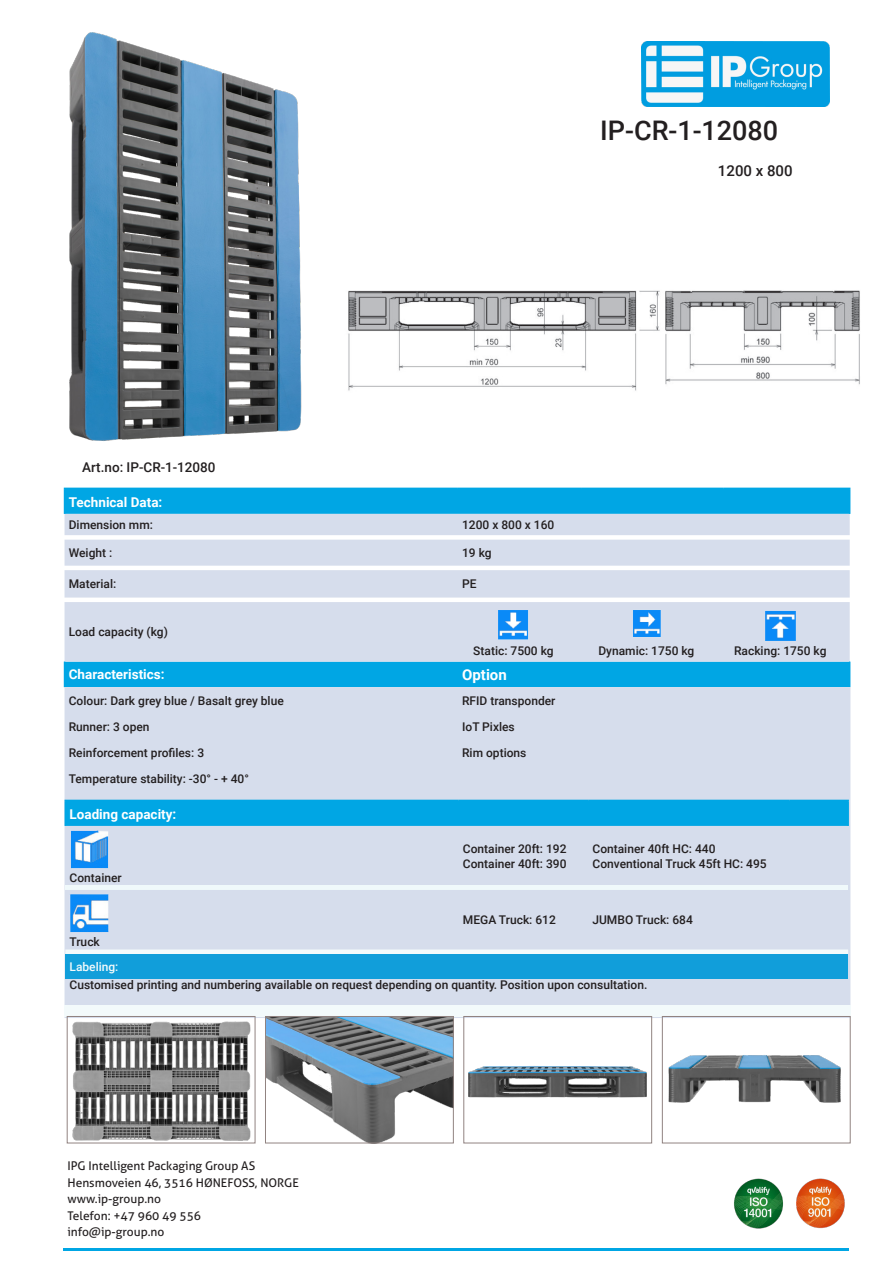
<style>
.page{position:relative;width:893px;height:1263px;background:#fff}
.page>*{position:absolute;margin:0;border:0;box-sizing:border-box;transform-origin:0 0}
.t1{font:500 27px "Roboto";color:#231f20}
.t2{font:500 15px "Roboto";color:#231f20}
.t3{font:700 15px "Roboto";color:#fff}
.t4{font:700 13.5px "Roboto";color:#fff}
.t5{font:500 13.5px "Roboto";color:#231f20}
.t6{font:500 12px "Roboto";color:#231f20}
.t7{font:12px "Aller";color:#231f20}
.t8{font:500 12px "Roboto";color:#f3fafb}
</style>
<div class="page">
<hr style="left:64px;top:1248px;width:785px;height:3px;background:#00a6e4">
<img style="left:734px;top:1178px;width:111px;height:51px">
<div style="left:65px;top:662px;width:784px;height:25px;background:#00a6e4"></div>
<div style="left:65px;top:602px;width:785px;height:60px;background:#d6ddec"></div>
<hr style="left:64px;top:488px;width:394px;height:1px;background:#00a6e4">
<hr style="left:458px;top:488px;width:124px;height:1px;background:#00a6e4">
<hr style="left:582px;top:488px;width:142px;height:1px;background:#00a6e4">
<hr style="left:724px;top:488px;width:126px;height:1px;background:#00a6e4">
<svg style="left:64px;top:489px;width:786px;height:109px;background:#a8d3eb"></svg>
<svg style="left:64px;top:662px;width:1px;height:25px"></svg>
<svg style="left:849px;top:662px;width:1px;height:25px"></svg>
<img style="left:497px;top:608px;width:33px;height:32px">
<img style="left:630px;top:608px;width:33px;height:31px">
<img style="left:764px;top:608px;width:33px;height:32px">
<div style="left:65px;top:687px;width:785px;height:331px;background:#d6ddec"></div>
<div style="left:65px;top:826px;width:783px;height:59px;background:#d6ddec"></div>
<div style="left:65px;top:885px;width:783px;height:5px;background:#f0f9fb"></div>
<svg style="left:65px;top:890px;width:783px;height:64px;background:#d8dfed"></svg>
<div style="left:65px;top:954px;width:783px;height:25px;background:#119eda"></div>
<div style="left:65px;top:979px;width:783px;height:30px;background:#d6ddec"></div>
<div style="left:65px;top:800px;width:782px;height:26px;background:#00a6e4"></div>
<hr style="left:459px;top:800px;width:129px;height:1px;background:#00a6e4">
<hr style="left:588px;top:800px;width:202px;height:1px;background:#00a6e4">
<hr style="left:790px;top:800px;width:59px;height:1px;background:#00a6e4">
<hr style="left:847px;top:801px;width:2px;height:25px;background:#00a6e4">
<img style="left:70px;top:829px;width:39px;height:41px">
<img style="left:70px;top:893px;width:39px;height:41px">
<img style="left:641px;top:41px;width:188px;height:66px">
<img style="left:69px;top:32px;width:233px;height:409px">
<img style="left:348px;top:290px;width:512px;height:101px">
<div style="left:64px;top:1005px;width:786px;height:11px;background:#f3fafb"></div>
<img style="left:72px;top:1021px;width:179px;height:120px">
<div style="left:67px;top:1016px;width:188px;height:127px;border:1px solid #918381"></div>
<img style="left:267px;top:1018px;width:185px;height:123px">
<div style="left:265px;top:1016px;width:189px;height:127px;border:1px solid #918381"></div>
<img style="left:468px;top:1066px;width:179px;height:32px">
<div style="left:463px;top:1016px;width:189px;height:127px;border:1px solid #918381"></div>
<img style="left:668px;top:1055px;width:173px;height:48px">
<div style="left:662px;top:1016px;width:189px;height:127px;border:1px solid #918381"></div>
<p class="t5" style="left:82px;top:457px;width:135px">Art.no: IP-CR-1-12080</p>
<p class="t1" style="left:600px;top:111px;width:179px">IP-CR-1-12080</p>
<p class="t2" style="left:718px;top:160px;width:76px">1200 x 800</p>
<p class="t4" style="left:69px;top:492px;width:95px">Technical Data:</p>
<p class="t6" style="left:69px;top:516px;width:86px">Dimension mm:</p>
<p class="t6" style="left:462px;top:516px;width:94px">1200 x 800 x 160</p>
<p class="t6" style="left:69px;top:544px;width:45px">Weight :</p>
<p class="t6" style="left:462px;top:544px;width:31px">19 kg</p>
<p class="t6" style="left:69px;top:576px;width:49px">Material:</p>
<p class="t6" style="left:462px;top:576px;width:16px">PE</p>
<p class="t6" style="left:69px;top:624px;width:101px">Load capacity (kg)</p>
<p class="t6" style="left:473px;top:642px;width:82px">Static: 7500 kg</p>
<p class="t6" style="left:598px;top:642px;width:98px">Dynamic: 1750 kg</p>
<p class="t6" style="left:734px;top:642px;width:94px">Racking: 1750 kg</p>
<p class="t4" style="left:69px;top:665px;width:97px">Characteristics:</p>
<p class="t3" style="left:462px;top:664px;width:46px">Option</p>
<p class="t6" style="left:69px;top:692px;width:217px">Colour: Dark grey blue / Basalt grey blue</p>
<p class="t6" style="left:462px;top:692px;width:95px">RFID transponder</p>
<p class="t6" style="left:69px;top:718px;width:82px">Runner: 3 open</p>
<p class="t6" style="left:462px;top:718px;width:54px">IoT Pixles</p>
<p class="t6" style="left:69px;top:744px;width:137px">Reinforcement profiles: 3</p>
<p class="t6" style="left:462px;top:744px;width:66px">Rim options</p>
<p class="t6" style="left:69px;top:770px;width:182px">Temperature stability: -30° - + 40°</p>
<p class="t4" style="left:70px;top:804px;width:108px">Loading capacity:</p>
<p class="t6" style="left:70px;top:869px;width:54px">Container</p>
<p class="t6" style="left:70px;top:933px;width:32px">Truck</p>
<p class="t6" style="left:463px;top:840px;width:105px">Container 20ft: 192</p>
<p class="t6" style="left:463px;top:855px;width:105px">Container 40ft: 390</p>
<p class="t6" style="left:592px;top:840px;width:125px">Container 40ft HC: 440</p>
<p class="t6" style="left:592px;top:855px;width:176px">Conventional Truck 45ft HC: 495</p>
<p class="t6" style="left:463px;top:911px;width:95px">MEGA Truck: 612</p>
<p class="t6" style="left:592px;top:911px;width:102px">JUMBO Truck: 684</p>
<p class="t8" style="left:70px;top:958px;width:50px">Labeling:</p>
<p class="t6" style="left:70px;top:976px;width:579px">Customised printing and numbering available on request depending on quantity. Position upon consultation.</p>
<p class="t7" style="left:67px;top:1159px;width:189px">IPG Intelligent Packaging Group AS</p>
<p class="t7" style="left:67px;top:1175px;width:233px">Hensmoveien 46, 3516 HØNEFOSS, NORGE</p>
<p class="t7" style="left:67px;top:1192px;width:95px">www.ip-group.no</p>
<p class="t7" style="left:67px;top:1208px;width:135px">Telefon: +47 960 49 556</p>
<p class="t7" style="left:67px;top:1225px;width:99px">info@ip-group.no</p>
</div>
